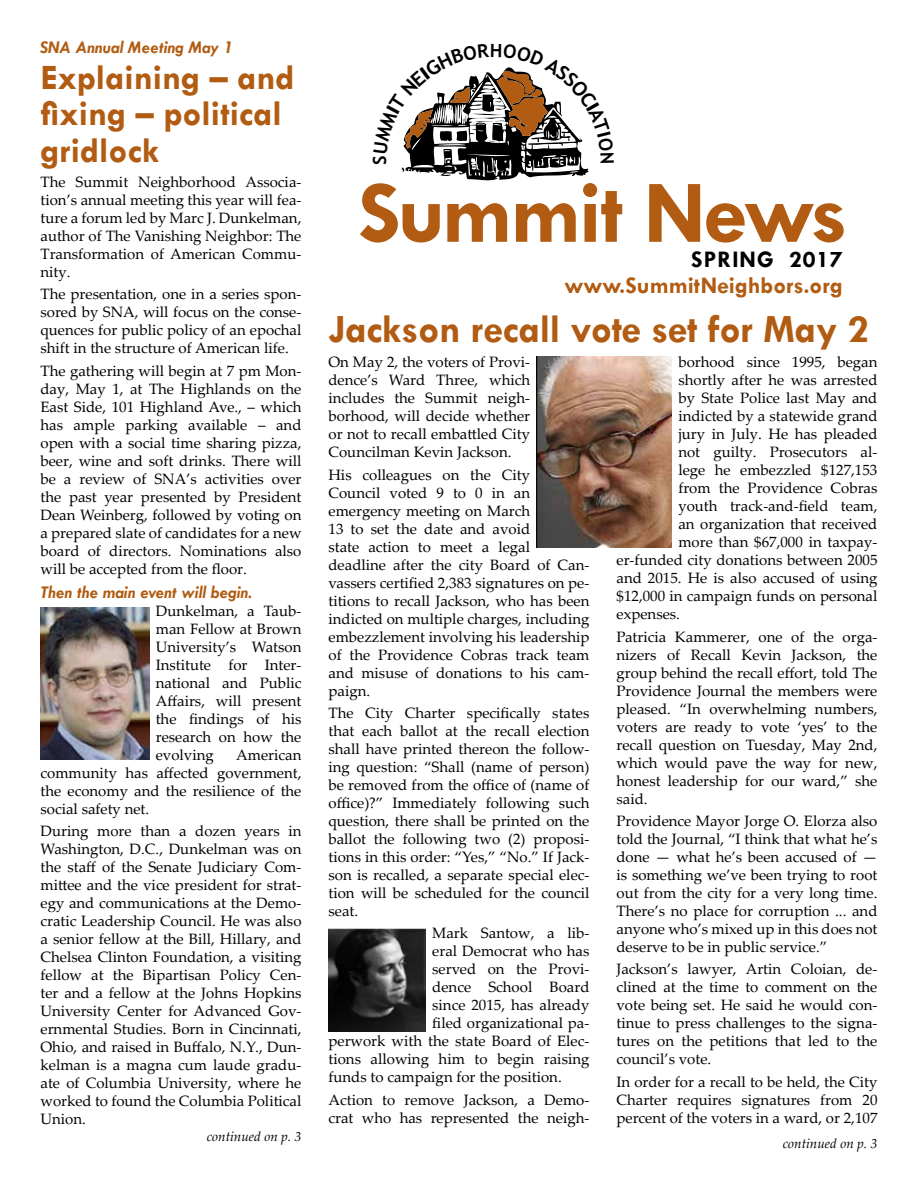
<style>
.page{position:relative;width:918px;height:1188px;background:#fff}
.page>*{position:absolute;margin:0;border:0;box-sizing:border-box;transform-origin:0 0}
.t1{font:700 90px "Tw Cen";letter-spacing:-.035em;color:#b15c12}
.t2{font:700 40.5px "Tw Cen";letter-spacing:-.01em;color:#b15c12}
.t3{font:700 36px/36.8px "Tw Cen";color:#b15c12}
.t4{font:700 24px "Tw Cen";color:#b15c12}
.t5{font:700 24px "Tw Cen";letter-spacing:.04em;color:#000}
.t6{font:italic 700 18px "Tw Cen";color:#b15c12}
.t7{font:15px/18px "Palatino Linotype";color:#000;text-align:justify}
.t8{font:italic 13.5px "Palatino Linotype";color:#000}
</style>
<div class="page">
<img style="left:40px;top:608px;width:109px;height:151px">
<img style="left:537px;top:356px;width:135px;height:191px">
<img style="left:328px;top:929px;width:98px;height:102px">
<svg style="left:401px;top:67px;width:188px;height:114px"></svg>
<p class="t6" style="left:40px;top:36px;width:194px">SNA Annual Meeting May 1</p>
<h3 class="t3" style="left:40px;top:58px;width:256px">Explaining – and fixing – political gridlock</h3>
<p class="t7" style="left:40px;top:172px;width:263px">The Summit Neighborhood Associa&shy;tion’s annual meeting this year will fea&shy;ture a forum led by Marc J. Dunkelman, author of The Vanishing Neighbor: The Transformation of American Commu&shy;nity.</p>
<p class="t7" style="left:40px;top:285px;width:262px">The presentation, one in a series spon&shy;sored by SNA, will focus on the conse&shy;quences for public policy of an epochal shift in the structure of American life.</p>
<p class="t7" style="left:40px;top:361px;width:263px">The gathering will begin at 7 pm Mon&shy;day, May 1, at The Highlands on the East Side, 101 Highland Ave., – which has ample parking available – and open with a social time sharing pizza, beer, wine and soft drinks. There will be a review of SNA’s activities over the past year presented by President Dean Weinberg, followed by voting on a prepared slate of candidates for a new board of directors. Nominations also will be accepted from the floor.</p>
<p class="t6" style="left:40px;top:581px;width:213px">Then the main event will begin.</p>
<p class="t7" style="left:156px;top:601px;width:147px">Dunkelman, a Taub&shy;man Fellow at Brown University’s Watson Institute for Inter&shy;national and Public Affairs, will present the findings of his research on how the evolving</p>
<p class="t7" style="left:41px;top:745px;width:263px;text-indent:196px">American community has affected government, the economy and the resilience of the social safety net.</p>
<p class="t7" style="left:41px;top:821px;width:263px">During more than a dozen years in Washington, D.C., Dunkelman was on the staff of the Senate Judiciary Com&shy;mittee and the vice president for strat&shy;egy and communications at the Demo&shy;cratic Leadership Council. He was also a senior fellow at the Bill, Hillary, and Chelsea Clinton Foundation, a visiting fellow at the Bipartisan Policy Cen&shy;ter and a fellow at the Johns Hopkins University Center for Advanced Gov&shy;ernmental Studies. Born in Cincinnati, Ohio, and raised in Buffalo, N.Y., Dun&shy;kelman is a magna cum laude gradu&shy;ate of Columbia University, where he worked to found the Columbia Political Union.</p>
<p class="t8" style="left:207px;top:1127px;width:96px">continued on p. 3</p>
<h1 class="t1" style="left:358px;top:159px;width:491px">Summit News</h1>
<h3 class="t5" style="left:691px;top:245px;width:153px">SPRING 2017</h3>
<h3 class="t4" style="left:564px;top:271px;width:280px">www.SummitNeighbors.org</h3>
<h2 class="t2" style="left:328px;top:305px;width:542px">Jackson recall vote set for May 2</h2>
<p class="t7" style="left:328px;top:353px;width:203px">On May 2, the voters of Provi&shy;dence’s Ward Three, which includes the Summit neigh&shy;borhood, will decide whether or not to recall embattled City Councilman Kevin Jackson.</p>
<p class="t7" style="left:328px;top:465px;width:263px;text-align:left">His colleagues on the City<br>Council voted 9 to 0 in an emergency meeting on March<br>13 to set the date and avoid<br>state action to meet a legal deadline after the city Board of Can&shy;vassers certified 2,383 signatures on pe&shy;titions to recall Jackson, who has been indicted on multiple charges, including embezzlement involving his leadership of the Providence Cobras track team and misuse of donations to his cam&shy;paign.</p>
<p class="t7" style="left:328px;top:703px;width:263px">The City Charter specifically states that each ballot at the recall election shall have printed thereon the follow&shy;ing question: “Shall (name of person) be removed from the office of (name of office)?” Immediately following such question, there shall be printed on the ballot the following two (2) proposi&shy;tions in this order: “Yes,” “No.” If Jack&shy;son is recalled, a separate special elec&shy;tion will be scheduled for the council seat.</p>
<p class="t7" style="left:432px;top:924px;width:159px">Mark Santow, a lib-</p>
<p class="t7" style="left:432px;top:942px;width:159px">eral Democrat who has</p>
<p class="t7" style="left:432px;top:960px;width:159px">served on the Provi-</p>
<p class="t7" style="left:432px;top:978px;width:159px">dence School Board</p>
<p class="t7" style="left:432px;top:996px;width:159px">since 2015, has already</p>
<p class="t7" style="left:432px;top:1014px;width:159px">filed organizational pa-</p>
<p class="t7" style="left:328px;top:1032px;width:262px">perwork with the state Board of Elec-</p>
<p class="t7" style="left:328px;top:1050px;width:262px">tions allowing him to begin raising</p>
<p class="t7" style="left:328px;top:1068px;width:235px">funds to campaign for the position.</p>
<p class="t7" style="left:328px;top:1090px;width:262px">Action to remove Jackson, a Demo&shy;crat who has represented the neigh-</p>
<p class="t7" style="left:678px;top:353px;width:201px">borhood since 1995, began</p>
<p class="t7" style="left:678px;top:371px;width:201px">shortly after he was arrested</p>
<p class="t7" style="left:678px;top:389px;width:201px">by State Police last May and</p>
<p class="t7" style="left:678px;top:407px;width:201px">indicted by a statewide grand</p>
<p class="t7" style="left:678px;top:425px;width:201px">jury in July. He has pleaded</p>
<p class="t7" style="left:678px;top:443px;width:201px">not guilty. Prosecutors al-</p>
<p class="t7" style="left:678px;top:461px;width:201px">lege he embezzled $127,153</p>
<p class="t7" style="left:678px;top:479px;width:201px">from the Providence Cobras</p>
<p class="t7" style="left:678px;top:497px;width:201px">youth track-and-field team,</p>
<p class="t7" style="left:678px;top:515px;width:201px">an organization that received</p>
<p class="t7" style="left:678px;top:533px;width:201px">more than $67,000 in taxpay-</p>
<p class="t7" style="left:616px;top:551px;width:263px">er-funded city donations between 2005</p>
<p class="t7" style="left:616px;top:569px;width:262px">and 2015. He is also accused of using</p>
<p class="t7" style="left:616px;top:587px;width:262px">$12,000 in campaign funds on personal</p>
<p class="t7" style="left:616px;top:605px;width:65px">expenses.</p>
<p class="t7" style="left:616px;top:627px;width:263px">Patricia Kammerer, one of the orga&shy;nizers of Recall Kevin Jackson, the group behind the recall effort, told The Providence Journal the members were pleased. “In overwhelming numbers, voters are ready to vote ‘yes’ to the recall question on Tuesday, May 2nd, which would pave the way for new, honest leadership for our ward,” she said.</p>
<p class="t7" style="left:616px;top:811px;width:263px">Providence Mayor Jorge O. Elorza also told the Journal, “I think that what he’s done — what he’s been accused of — is something we’ve been trying to root out from the city for a very long time.<br>There’s no place for corruption ... and anyone who’s mixed up in this does not deserve to be in public service.”</p>
<p class="t7" style="left:616px;top:960px;width:263px">Jackson’s lawyer, Artin Coloian, de&shy;clined at the time to comment on the vote being set. He said he would con&shy;tinue to press challenges to the signa&shy;tures on the petitions that led to the council’s vote.</p>
<p class="t7" style="left:616px;top:1072px;width:263px">In order for a recall to be held, the City Charter requires signatures from 20 percent of the voters in a ward, or 2,107</p>
<p class="t8" style="left:783px;top:1134px;width:96px">continued on p. 3</p>
</div>
